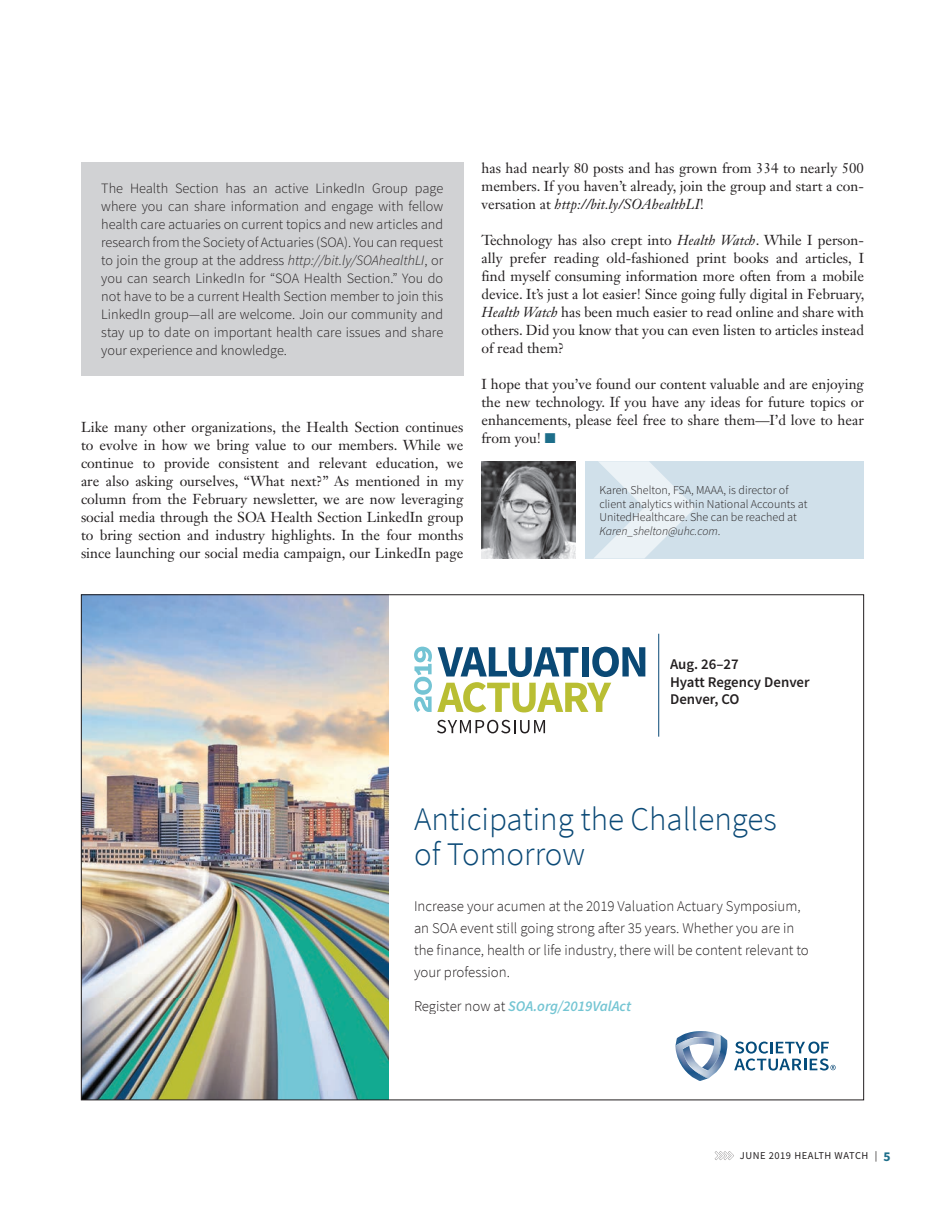
<style>
.page{position:relative;width:945px;height:1215px;background:#fff}
.page>*{position:absolute;margin:0;border:0;box-sizing:border-box;transform-origin:0 0}
.t1{font:300 33px/34.7px "Source Sans Pro";color:#0a4976}
.t2{font:300 14.85px/22.2px "Source Sans Pro";color:#231f20}
.t3{font:600 14.85px/17.9px "Source Sans Pro";color:#231f20}
.t4{font:italic 600 14.85px "Source Sans Pro";color:#74c5d3}
.t5{font:14.25px/18px "Janson Text LT Std";color:#231f20;text-align:justify}
.t6{font:300 14.25px/18px "Source Sans Pro";color:#231f20;text-align:justify}
.t7{font:300 12px/13.5px "Source Sans Pro";color:#231f20}
.t8{font:10.5px "Source Sans Pro";letter-spacing:.05em;color:#231f20}
.s1{font-style:italic}
.s2{color:#1d6e8a}
.s3{font-weight:300;font-style:normal;color:#231f20}
.s4{font-weight:700;font-size:13.5px;color:#1d6e8a}
</style>
<div class="page">
<svg style="left:715px;top:1151px;width:19px;height:9px"></svg>
<img style="left:83px;top:596px;width:306px;height:502px">
<svg style="left:437px;top:720px;width:108px;height:13px"></svg>
<svg style="left:414px;top:647px;width:231px;height:65px"></svg>
<img style="left:682px;top:1031px;width:38px;height:4px">
<img style="left:694px;top:1078px;width:15px;height:3px">
<svg style="left:675px;top:1035px;width:52px;height:43px"></svg>
<svg style="left:734px;top:1042px;width:102px;height:29px"></svg>
<hr style="left:658px;top:634px;width:1px;height:103px;background:#0a4976">
<div style="left:81px;top:162px;width:383px;height:213px;background:#d1d2d4"></div>
<div style="left:586px;top:461px;width:278px;height:98px;background:#d0e0ea"></div>
<svg style="left:594px;top:461px;width:101px;height:98px"></svg>
<img style="left:482px;top:461px;width:94px;height:98px">
<p class="t6" style="left:101px;top:179px;width:344px">The Health Section has an active LinkedIn Group page where you can share information and engage with fellow health care actuaries on current topics and new articles and research from the Society of Actuaries (SOA). You can request to join the group at the address <span class="s1">http://bit.ly/SOAhealthLI</span>, or you can search LinkedIn for “SOA Health Section.” You do not have to be a current Health Section member to join this LinkedIn group—all are welcome. Join our community and stay up to date on important health care issues and share your experience and knowledge.</p>
<p class="t5" style="left:81px;top:418px;width:384px">Like many other organizations, the Health Section continues to evolve in how we bring value to our members. While we continue to provide consistent and relevant education, we are also asking ourselves, “What next?” As mentioned in my column from the February newsletter, we are now leveraging social media through the SOA Health Section LinkedIn group to bring section and industry highlights. In the four months since launching our social media campaign, our LinkedIn page</p>
<p class="t5" style="left:481px;top:159px;width:384px">has had nearly 80 posts and has grown from 334 to nearly 500 members. If you haven’t already, join the group and start a con&shy;versation at <span class="s1">http://bit.ly/SOAhealthLI</span>!</p>
<p class="t5" style="left:481px;top:231px;width:385px">Technology has also crept into <span class="s1">Health Watch</span>. While I person&shy;ally prefer reading old-fashioned print books and articles, I find myself consuming information more often from a mobile device. It’s just a lot easier! Since going fully digital in February, <span class="s1">Health Watch</span> has been much easier to read online and share with others. Did you know that you can even listen to articles instead of read them?</p>
<p class="t5" style="left:481px;top:375px;width:384px">I hope that you’ve found our content valuable and are enjoying the new technology. If you have any ideas for future topics or enhancements, please feel free to share them—I’d love to hear from you! <span class="s2">■</span></p>
<p class="t7" style="left:599px;top:483px;width:210px">Karen Shelton, FSA, MAAA, is director of client analytics within National Accounts at UnitedHealthcare. She can be reached at <span class="s1">Karen_shelton@uhc.com</span>.</p>
<p class="t3" style="left:670px;top:655px;width:141px">Aug. 26–27<br>Hyatt Regency Denver<br>Denver, CO</p>
<h1 class="t1" style="left:414px;top:802px;width:364px">Anticipating the Challenges of Tomorrow</h1>
<p class="t2" style="left:414px;top:895px;width:396px">Increase your acumen at the 2019 Valuation Actuary Symposium, an SOA event still going strong after 35 years. Whether you are in the finance, health or life industry, there will be content relevant to your profession.</p>
<p class="t4" style="left:414px;top:996px;width:219px"><span class="s3">Register now at</span> SOA.org/2019ValAct</p>
<p class="t8" style="left:740px;top:1149px;width:152px">JUNE 2019 HEALTH WATCH | <span class="s4">5</span></p>
</div>
